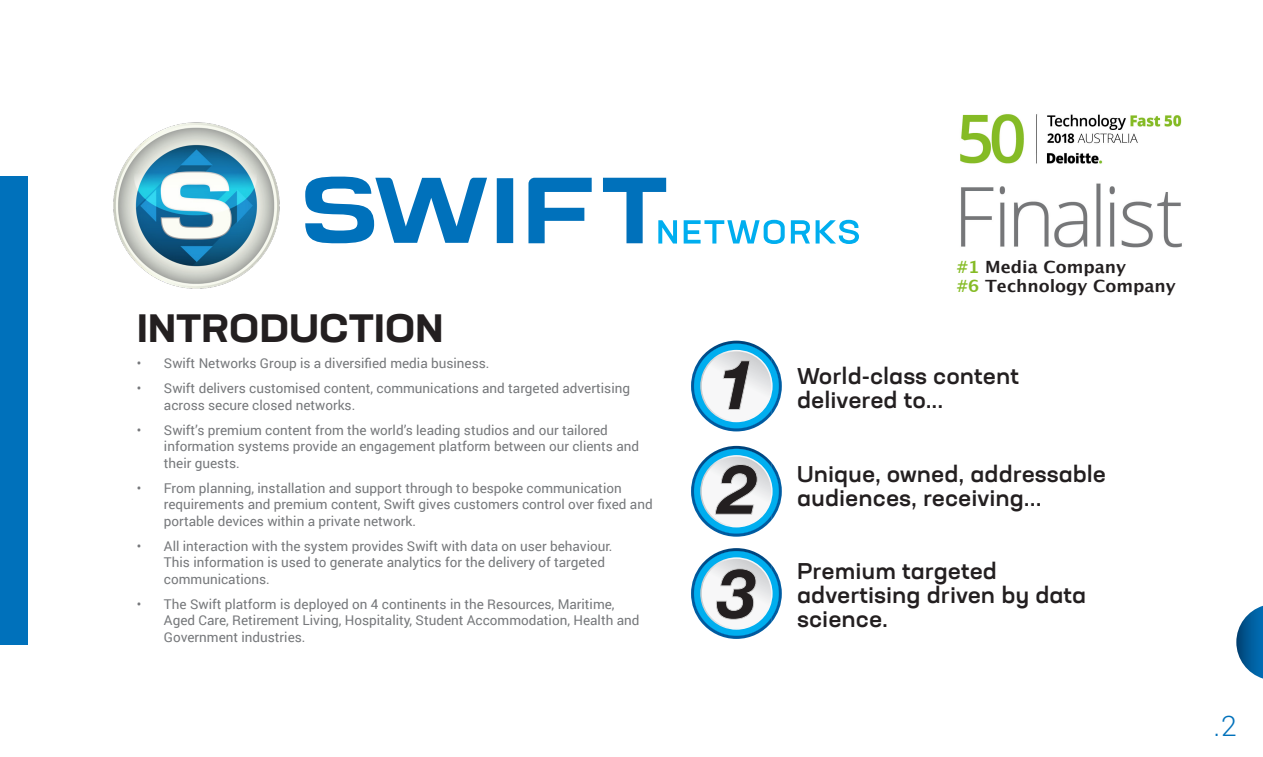
<style>
.page{position:relative;width:1263px;height:757px;background:#fff}
.page>*{position:absolute;margin:0;border:0;box-sizing:border-box;transform-origin:0 0}
.Paragraph_Style_3{font:700 expanded 39px "Neusa Next Std";letter-spacing:.01em;color:#231f20}
.t1{font:300 28.35px "Roboto";color:#0071bb}
.Paragraph_Style_1{font:500 expanded 22.5px/24px "Neusa Next Std";color:#231f20}
.Paragraph_Style_1-2{font:700 16.8px/18.8px "Lucida Grande";color:#231f20}
.t2{font:13.5px/16.5px "Roboto";color:#76787b}
.s1{color:#85bb25}
</style>
<div class="page">
<img style="left:113px;top:122px;width:167px;height:167px">
<img style="left:719px;top:341px;width:35px;height:90px">
<img style="left:691px;top:370px;width:3px;height:32px">
<img style="left:779px;top:371px;width:3px;height:31px">
<svg style="left:694px;top:343px;width:85px;height:85px"></svg>
<img style="left:720px;top:446px;width:33px;height:91px">
<img style="left:691px;top:475px;width:3px;height:32px">
<img style="left:779px;top:476px;width:3px;height:31px">
<svg style="left:694px;top:449px;width:85px;height:85px"></svg>
<img style="left:720px;top:548px;width:32px;height:91px">
<img style="left:691px;top:578px;width:3px;height:31px">
<img style="left:779px;top:578px;width:3px;height:31px">
<svg style="left:694px;top:551px;width:85px;height:85px"></svg>
<img style="left:960px;top:114px;width:222px;height:134px">
<svg style="left:305px;top:177px;width:182px;height:66px"></svg>
<svg style="left:528px;top:178px;width:64px;height:65px"></svg>
<svg style="left:497px;top:178px;width:16px;height:65px"></svg>
<svg style="left:603px;top:178px;width:74px;height:65px"></svg>
<svg style="left:684px;top:220px;width:101px;height:24px"></svg>
<svg style="left:791px;top:220px;width:68px;height:24px"></svg>
<svg style="left:1236px;top:606px;width:27px;height:72px"></svg>
<div style="left:0;top:177px;width:28px;height:468px;background:#0071bb"></div>
<p class="Paragraph_Style_3" style="left:137px;top:302px;width:308px">INTRODUCTION</p>
<p class="t2" style="left:137px;top:355px;width:354px">• Swift Networks Group is a diversified media business.</p>
<p class="t2" style="left:164px;top:380px;width:468px;text-indent:-27px">• Swift delivers customised content, communications and targeted advertising across secure closed networks.</p>
<p class="t2" style="left:164px;top:421px;width:477px;text-indent:-27px">• Swift’s premium content from the world’s leading studios and our tailored information systems provide an engagement platform between our clients and their guests.</p>
<p class="t2" style="left:164px;top:479px;width:490px;text-indent:-27px">• From planning, installation and support through to bespoke communication requirements and premium content, Swift gives customers control over fixed and portable devices within a private network.</p>
<p class="t2" style="left:164px;top:537px;width:450px;text-indent:-27px">• All interaction with the system provides Swift with data on user behaviour.<br>This information is used to generate analytics for the delivery of targeted communications.</p>
<p class="t2" style="left:164px;top:595px;width:477px;text-indent:-27px">• The Swift platform is deployed on 4 continents in the Resources, Maritime,<br>Aged Care, Retirement Living, Hospitality, Student Accommodation, Health and<br>Government industries.</p>
<p class="Paragraph_Style_1-2" style="left:957px;top:257px;width:221px"><span class="s1">#1</span> Media Company<br><span class="s1">#6</span> Technology Company</p>
<p class="Paragraph_Style_1" style="left:797px;top:363px;width:223px">World-class content delivered to...</p>
<p class="Paragraph_Style_1" style="left:797px;top:461px;width:310px">Unique, owned, addressable audiences, receiving...</p>
<p class="Paragraph_Style_1" style="left:797px;top:559px;width:291px">Premium targeted advertising driven by data science.</p>
<h2 class="t1" style="left:1213px;top:706px;width:25px">.2</h2>
</div>
